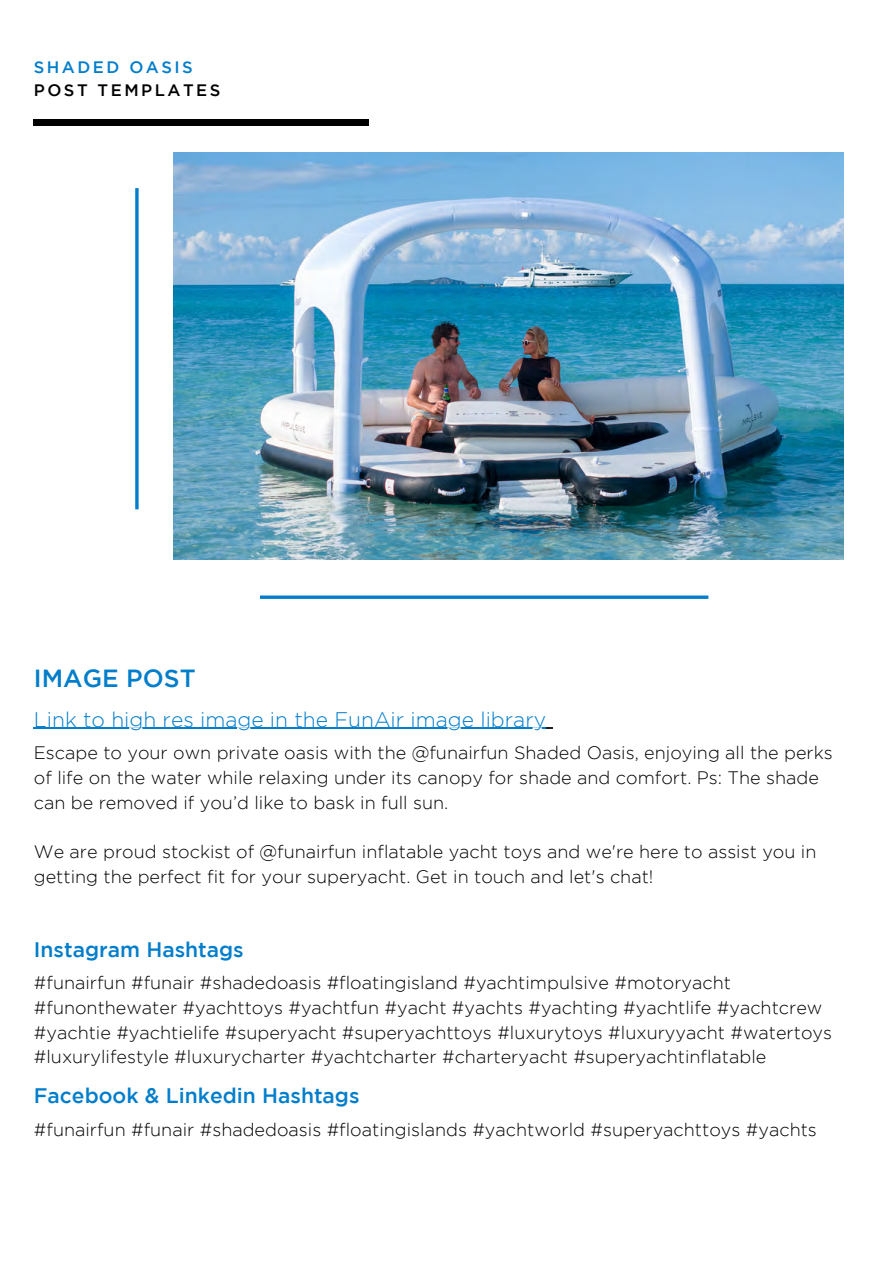
<style>
.page{position:relative;width:894px;height:1264px;background:#fff}
.page>*{position:absolute;margin:0;border:0;box-sizing:border-box;transform-origin:0 0}
.t1{font:500 24.75px "Gotham";color:#007dcb}
.t2{font:500 21px "Gotham";color:#007dcb}
.t3{font:300 21px "Gotham";color:#007dcb}
.t4{font:300 18px/24.8px "Gotham";color:#000}
.t5{font:500 16.5px/22.5px "Gotham";letter-spacing:.15em;color:#000}
.s1{color:#007dcb}
</style>
<div class="page">
<svg style="left:135px;top:188px;width:4px;height:321px"></svg>
<svg style="left:260px;top:595px;width:448px;height:4px;background:#2790d2"></svg>
<div style="left:33px;top:120px;width:335px;height:5px;background:#000"></div>
<img style="left:173px;top:152px;width:669px;height:408px">
<hr style="left:34px;top:727px;width:511px;height:2px;background:#007dcb">
<svg style="left:545px;top:727px;width:7px;height:2px"></svg>
<p class="t5" style="left:34px;top:57px;width:188px"><span class="s1">SHADED OASIS<br></span>POST TEMPLATES</p>
<p class="t1" style="left:34px;top:669px;width:163px">IMAGE POST</p>
<p class="t3" style="left:34px;top:711px;width:513px">Link to high res image in the FunAir image library</p>
<h1 class="t4" style="left:34px;top:741px;width:800px">Escape to your own private oasis with the @funairfun Shaded Oasis, enjoying all the perks of life on the water while relaxing under its canopy for shade and comfort. Ps: The shade can be removed if you’d like to bask in full sun.</h1>
<h3 class="t4" style="left:34px;top:840px;width:783px">We are proud stockist of @funairfun inflatable yacht toys and we're here to assist you in getting the perfect fit for your superyacht. Get in touch and let's chat!</h3>
<h2 class="t2" style="left:34px;top:941px;width:211px">Instagram Hashtags</h2>
<p class="t4" style="left:34px;top:971px;width:799px">#funairfun #funair #shadedoasis #floatingisland #yachtimpulsive #motoryacht #funonthewater #yachttoys #yachtfun #yacht #yachts #yachting #yachtlife #yachtcrew #yachtie #yachtielife #superyacht #superyachttoys #luxurytoys #luxuryyacht #watertoys #luxurylifestyle #luxurycharter #yachtcharter #charteryacht #superyachtinflatable</p>
<h2 class="t2" style="left:34px;top:1087px;width:327px">Facebook &amp; Linkedin Hashtags</h2>
<p class="t4" style="left:34px;top:1118px;width:784px">#funairfun #funair #shadedoasis #floatingislands #yachtworld #superyachttoys #yachts</p>
</div>
